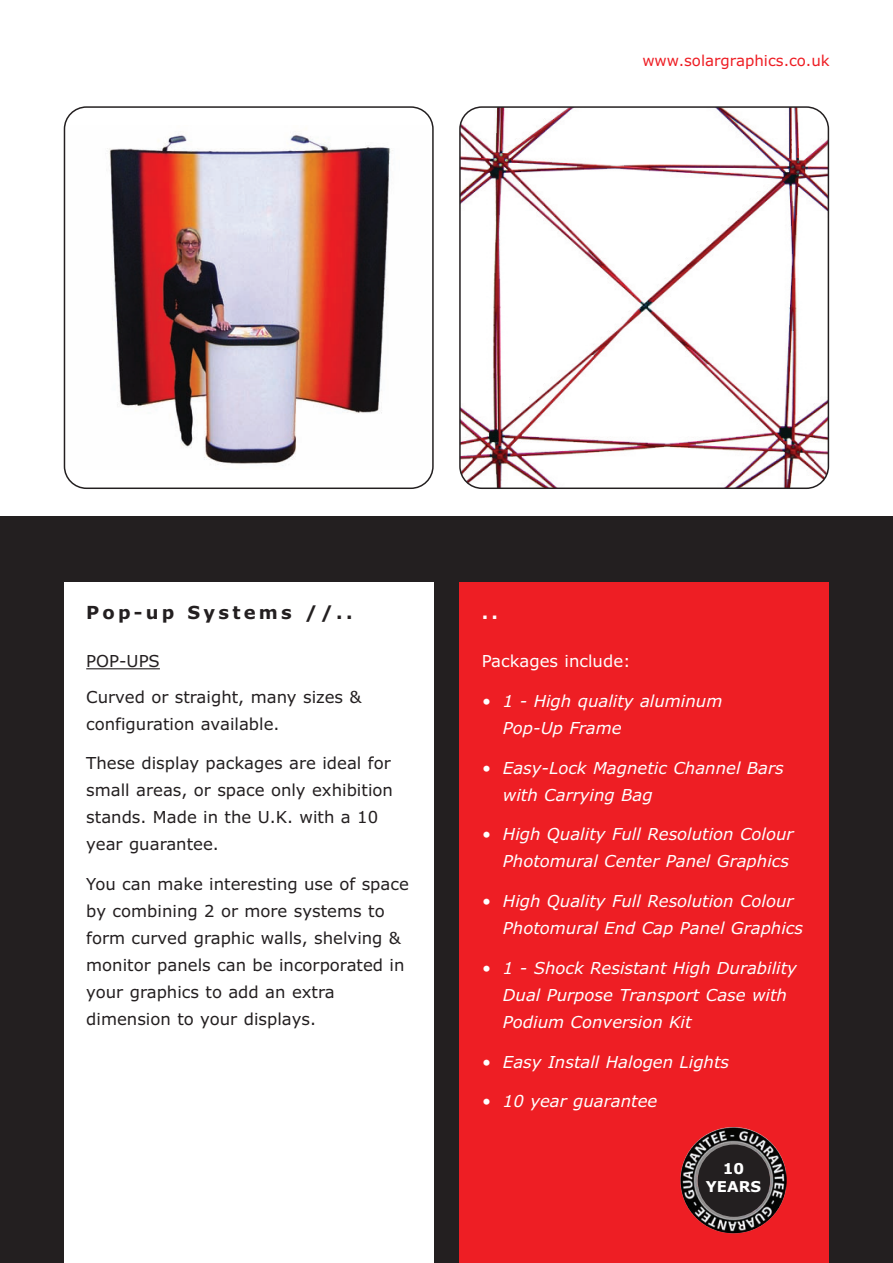
<style>
.page{position:relative;width:893px;height:1263px;background:#fff}
.page>*{position:absolute;margin:0;border:0;box-sizing:border-box;transform-origin:0 0}
.t1{font:700 18px "Verdana";letter-spacing:.18em;color:#231f20}
.t2{font:700 18px "Verdana";color:#fff}
.t3{font:16.5px/27px "Verdana";color:#231f20}
.t4{font:italic 16.5px/27px "Verdana";color:#fff}
.t5{font:16.5px "Verdana";color:#fff}
.t6{font:15px "Verdana";color:#ee1e24}
.t7{font:700 15px/18px "Verdana";color:#fff;text-align:center}
</style>
<div class="page">
<div style="left:0;top:516px;width:893px;height:747px;background:#231f20"></div>
<svg style="left:64px;top:106px;width:370px;height:383px"></svg>
<svg style="left:459px;top:106px;width:370px;height:383px"></svg>
<div style="left:64px;top:583px;width:370px;height:680px;background:#fff"></div>
<hr style="left:86px;top:668px;width:74px;height:1px;background:#231f20">
<div style="left:459px;top:583px;width:370px;height:680px;background:#ee1e24"></div>
<img style="left:680px;top:1127px;width:107px;height:106px;border-radius:50%">
<div style="left:698px;top:1144px;width:72px;height:73px;background:#231f20;border-radius:50%"></div>
<p class="t6" style="left:642px;top:52px;width:189px">www.solargraphics.co.uk</p>
<p class="t1" style="left:86px;top:602px;width:268px">Pop-up Systems //..</p>
<p class="t3" style="left:86px;top:644px;width:277px;line-height:35.5px">POP-UPS<br>Curved or straight, many sizes &amp;</p>
<p class="t3" style="left:86px;top:710px;width:195px">configuration available.</p>
<p class="t3" style="left:86px;top:750px;width:308px">These display packages are ideal for small areas, or space only exhibition stands. Made in the U.K. with a 10 year guarantee.</p>
<p class="t3" style="left:86px;top:871px;width:324px">You can make interesting use of space by combining 2 or more systems to form curved graphic walls, shelving &amp; monitor panels can be incorporated in your graphics to add an extra dimension to your displays.</p>
<p class="t2" style="left:482px;top:602px;width:18px">..</p>
<p class="t5" style="left:482px;top:652px;width:150px">Packages include:</p>
<p class="t4" style="left:503px;top:688px;width:221px;text-indent:-21px">• 1 - High quality aluminum<br>Pop-Up Frame</p>
<p class="t4" style="left:503px;top:754px;width:282px;text-indent:-21px">• Easy-Lock Magnetic Channel Bars with Carrying Bag</p>
<p class="t4" style="left:482px;top:821px;width:313px;text-align:right">• High Quality Full Resolution Colour<br>Photomural Center Panel Graphics</p>
<p class="t4" style="left:503px;top:888px;width:302px;text-indent:-21px">• High Quality Full Resolution Colour<br>Photomural End Cap Panel Graphics</p>
<p class="t4" style="left:503px;top:955px;width:296px;text-indent:-21px">• 1 - Shock Resistant High Durability<br>Dual Purpose Transport Case with<br>Podium Conversion Kit</p>
<p class="t4" style="left:482px;top:1048px;width:249px">• Easy Install Halogen Lights</p>
<p class="t4" style="left:482px;top:1088px;width:177px">• 10 year guarantee</p>
<p class="t7" style="left:706px;top:1159px;width:57px">10<br>YEARS</p>
</div>
